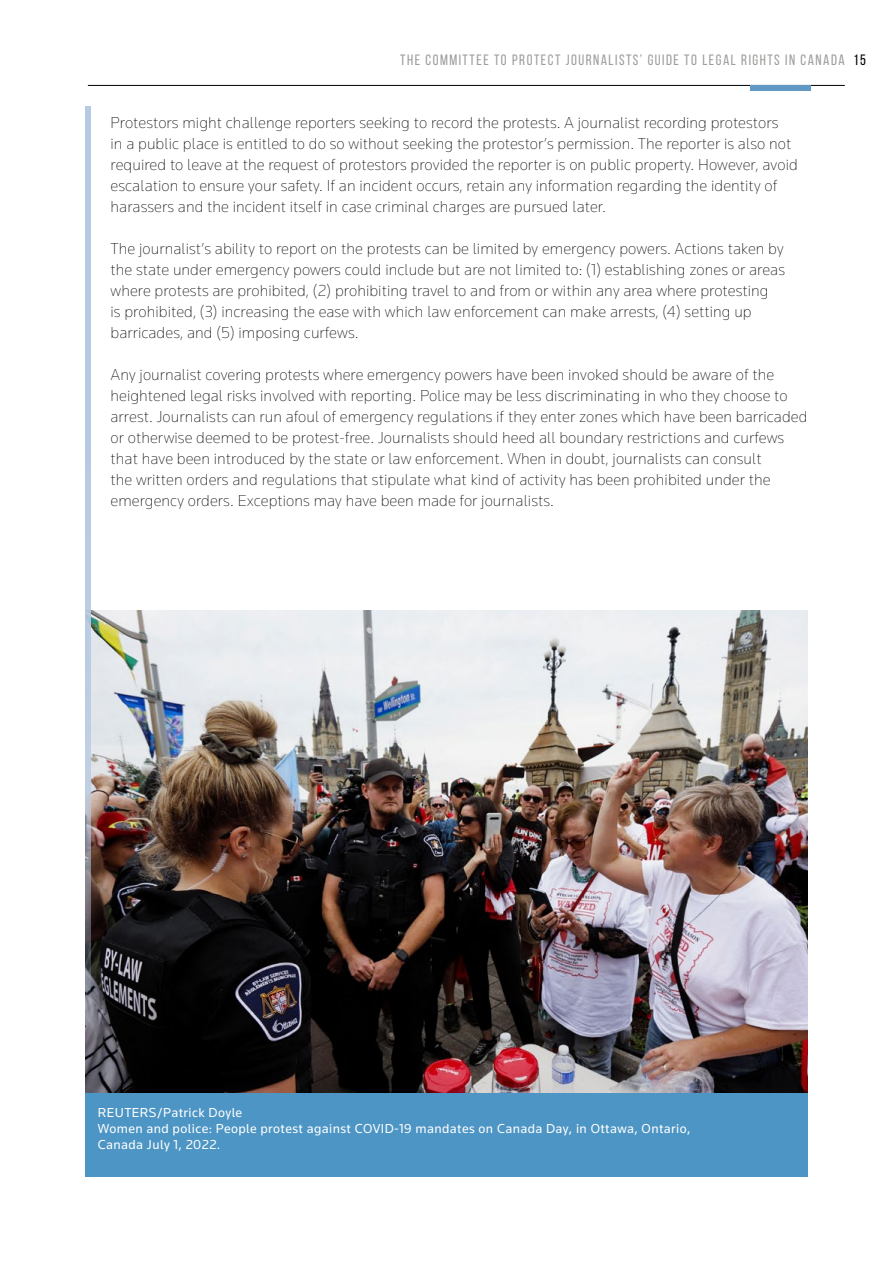
<style>
.page{position:relative;width:893px;height:1263px;background:#fff}
.page>*{position:absolute;margin:0;border:0;box-sizing:border-box;transform-origin:0 0}
.t1{font:200 16.5px/21px "Knowledge";letter-spacing:.005em;color:#000}
.t2{font:15px "Bebas Neue";letter-spacing:.1em;color:#9d9d9c}
.t3{font:13.5px/16.2px "Knowledge";letter-spacing:.03em;color:#fff}
.s1{color:#000}
</style>
<div class="page">
<hr style="left:88px;top:85px;width:757px;height:1px;background:#000">
<div style="left:750px;top:85px;width:61px;height:5px;background:#6099c5"></div>
<img style="left:90px;top:610px;width:718px;height:483px">
<div style="left:85px;top:1093px;width:723px;height:84px;background:#4d95c4"></div>
<svg style="left:85px;top:106px;width:5px;height:987px;background:#a5b1c5"></svg>
<p class="t2" style="left:400px;top:52px;width:467px">THE COMMITTEE TO PROTECT JOURNALISTS’ GUIDE TO LEGAL RIGHTS IN CANADA <span class="s1">15</span></p>
<p class="t1" style="left:111px;top:111px;width:689px">Protestors might challenge reporters seeking to record the protests. A journalist recording protestors<br>in a public place is entitled to do so without seeking the protestor’s permission. The reporter is also not required to leave at the request of protestors provided the reporter is on public property. However, avoid escalation to ensure your safety. If an incident occurs, retain any information regarding the identity of harassers and the incident itself in case criminal charges are pursued later.</p>
<p class="t1" style="left:111px;top:237px;width:676px">The journalist’s ability to report on the protests can be limited by emergency powers. Actions taken by the state under emergency powers could include but are not limited to: (1) establishing zones or areas where protests are prohibited, (2) prohibiting travel to and from or within any area where protesting<br>is prohibited, (3) increasing the ease with which law enforcement can make arrests, (4) setting up barricades, and (5) imposing curfews.</p>
<p class="t1" style="left:111px;top:363px;width:698px">Any journalist covering protests where emergency powers have been invoked should be aware of the heightened legal risks involved with reporting. Police may be less discriminating in who they choose to arrest. Journalists can run afoul of emergency regulations if they enter zones which have been barricaded or otherwise deemed to be protest-free. Journalists should heed all boundary restrictions and curfews that have been introduced by the state or law enforcement. When in doubt, journalists can consult<br>the written orders and regulations that stipulate what kind of activity has been prohibited under the emergency orders. Exceptions may have been made for journalists.</p>
<p class="t3" style="left:98px;top:1104px;width:594px">REUTERS/Patrick Doyle<br>Women and police: People protest against COVID-19 mandates on Canada Day, in Ottawa, Ontario,<br>Canada July 1, 2022.</p>
</div>
